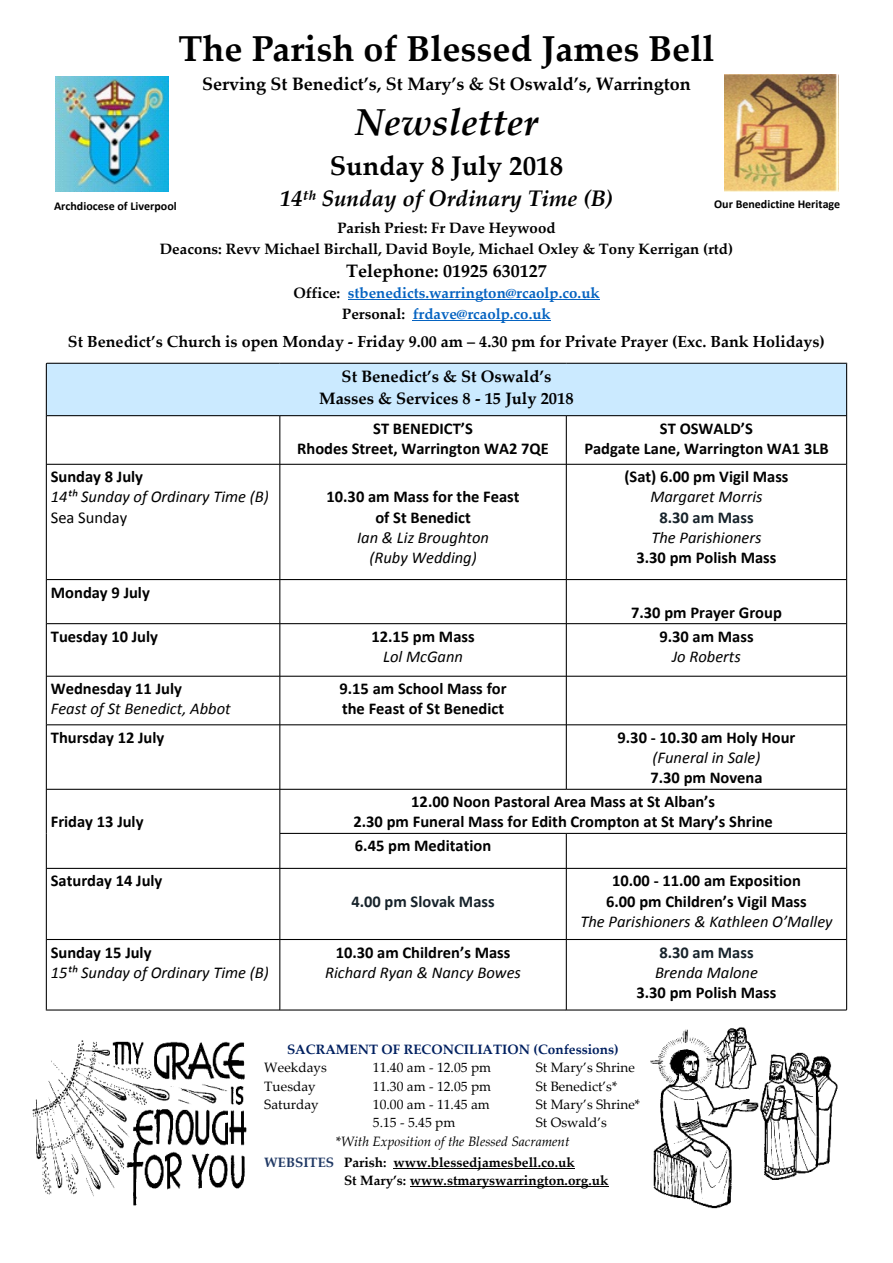
<style>
.page{position:relative;width:893px;height:1263px;background:#fff}
.page>*{position:absolute;margin:0;border:0;box-sizing:border-box;transform-origin:0 0}
.t1{font:italic 700 37.5px "Palatino Linotype";color:#000}
.t2{font:700 36px "Palatino Linotype";color:#000}
.t3{font:700 27px "Palatino Linotype";color:#000}
.t4{font:italic 700 22.5px "Palatino Linotype";color:#000}
.t5{font:700 18px "Palatino Linotype";color:#000}
.t6{font:700 16.5px/20.1px "Calibri";color:#000;text-align:center}
.t7{font:italic 16.5px/20.1px "Calibri";color:#000;text-align:center}
.t8{font:700 16.5px/22.2px "Palatino Linotype";color:#000;text-align:center}
.t9{font:700 16.5px "Calibri";color:#17232b}
.t10{font:16.5px "Calibri";color:#000}
.t11{font:700 16.05px "Palatino Linotype";color:#000}
.t12{font:700 15px/20.2px "Palatino Linotype";color:#000;text-align:center}
.t13{font:700 15px/20.2px "Palatino Linotype";color:#0563c1;text-align:center}
.t14{font:13.5px "Palatino Linotype";color:#000}
.t15{font:700 13.5px/18.3px "Palatino Linotype";color:#000}
.t16{font:italic 13.5px/18.3px "Palatino Linotype";color:#000}
.t17{font:700 13.5px "Palatino Linotype";color:#002060}
.t18{font:700 12px "Calibri";color:#000}
.s1{color:#000}
.s2{font-style:normal}
.s3{color:#1f3864}
</style>
<div class="page">
<img style="left:55px;top:76px;width:114px;height:116px">
<img style="left:725px;top:75px;width:114px;height:116px">
<svg style="left:46px;top:363px;width:801px;height:647px"></svg>
<hr style="left:348px;top:299px;width:252px;height:1px;background:#0563c1">
<hr style="left:413px;top:320px;width:138px;height:1px;background:#0563c1">
<hr style="left:393px;top:1167px;width:182px;height:1px;background:#000">
<hr style="left:410px;top:1186px;width:198px;height:1px;background:#000">
<img style="left:32px;top:1040px;width:215px;height:166px">
<img style="left:650px;top:1027px;width:188px;height:182px">
<h2 class="t2" style="left:179px;top:34px;width:537px">The Parish of Blessed James Bell</h2>
<p class="t5" style="left:202px;top:77px;width:490px">Serving St Benedict’s, St Mary’s &amp; St Oswald’s, Warrington</p>
<h1 class="t1" style="left:355px;top:108px;width:185px">Newsletter</h1>
<h3 class="t3" style="left:330px;top:155px;width:235px">Sunday 8 July 2018</h3>
<h3 class="t4" style="left:280px;top:190px;width:335px">14ᵗffį Sunday of Ordinary Time (B)</h3>
<p class="t18" style="left:54px;top:201px;width:124px">Archdiocese of Liverpool</p>
<p class="t18" style="left:714px;top:199px;width:128px">Our Benedictine Heritage</p>
<p class="t12" style="left:160px;top:220px;width:575px">Parish Priest: Fr Dave Heywood<br>Deacons: Revv Michael Birchall, David Boyle, Michael Oxley &amp; Tony Kerrigan (rtd)</p>
<p class="t5" style="left:346px;top:264px;width:202px">Telephone: 01925 630127</p>
<p class="t13" style="left:293px;top:285px;width:308px"><span class="s1">Office:</span> stbenedicts.warrington@rcaolp.co.uk<br><span class="s1">Personal:</span> frdave@rcaolp.co.uk</p>
<p class="t11" style="left:68px;top:336px;width:758px">St Benedict’s Church is open Monday - Friday 9.00 am – 4.30 pm for Private Prayer (Exc. Bank Holidays)</p>
<p class="t6" style="left:51px;top:468px;width:94px">Sunday 8 July</p>
<p class="t7" style="left:51px;top:488px;width:220px">14th Sunday of Ordinary Time (B)</p>
<p class="t10" style="left:51px;top:510px;width:78px">Sea Sunday</p>
<p class="t6" style="left:51px;top:583px;width:100px">Monday 9 July</p>
<p class="t8" style="left:319px;top:367px;width:256px">St Benedict’s &amp; St Oswald’s<br>Masses &amp; Services 8 - 15 July 2018</p>
<p class="t6" style="left:297px;top:419px;width:253px">ST BENEDICT’S<br>Rhodes Street, Warrington WA2 7QE</p>
<p class="t6" style="left:584px;top:419px;width:246px">ST OSWALD’S<br>Padgate Lane, Warrington WA1 3LB</p>
<p class="t6" style="left:327px;top:488px;width:195px">10.30 am Mass for the Feast of St Benedict</p>
<p class="t7" style="left:357px;top:529px;width:133px">Ian &amp; Liz Broughton (Ruby Wedding)</p>
<p class="t6" style="left:624px;top:468px;width:166px">(Sat) 6.00 pm Vigil Mass</p>
<p class="t7" style="left:650px;top:488px;width:114px">Margaret Morris</p>
<p class="t9" style="left:659px;top:510px;width:96px">8.30 am Mass</p>
<p class="t7" style="left:651px;top:529px;width:112px">The Parishioners</p>
<p class="t6" style="left:636px;top:549px;width:141px">3.30 pm Polish Mass</p>
<p class="t6" style="left:631px;top:603px;width:152px">7.30 pm Prayer Group</p>
<p class="t6" style="left:51px;top:627px;width:109px">Tuesday 10 July</p>
<p class="t6" style="left:371px;top:627px;width:105px">12.15 pm Mass</p>
<p class="t7" style="left:383px;top:648px;width:81px">Lol McGann</p>
<p class="t6" style="left:51px;top:680px;width:133px">Wednesday 11 July</p>
<p class="t7" style="left:51px;top:700px;width:181px">Feast of St Benedict, Abbot</p>
<p class="t6" style="left:339px;top:680px;width:169px;text-align:left">9.15 am School Mass for the Feast of St Benedict</p>
<p class="t6" style="left:659px;top:627px;width:96px">9.30 am Mass</p>
<p class="t7" style="left:672px;top:648px;width:70px">Jo Roberts</p>
<p class="t6" style="left:51px;top:729px;width:115px">Thursday 12 July</p>
<p class="t6" style="left:617px;top:729px;width:179px">9.30 - 10.30 am Holy Hour</p>
<p class="t7" style="left:653px;top:749px;width:109px">(Funeral in Sale)</p>
<p class="t6" style="left:650px;top:769px;width:114px">7.30 pm Novena</p>
<p class="t6" style="left:51px;top:813px;width:94px">Friday 13 July</p>
<p class="t6" style="left:354px;top:793px;width:421px">12.00 Noon Pastoral Area Mass at St Alban’s<br>2.30 pm Funeral Mass for Edith Crompton at St Mary’s Shrine</p>
<p class="t6" style="left:355px;top:837px;width:138px">6.45 pm Meditation</p>
<p class="t6" style="left:51px;top:872px;width:113px">Saturday 14 July</p>
<p class="t6" style="left:51px;top:943px;width:102px">Sunday 15 July</p>
<p class="t7" style="left:51px;top:963px;width:220px">15th Sunday of Ordinary Time (B)</p>
<p class="t9" style="left:351px;top:894px;width:145px">4.00 pm Slovak Mass</p>
<p class="t6" style="left:336px;top:943px;width:176px">10.30 am Children’s Mass</p>
<p class="t7" style="left:325px;top:963px;width:197px">Richard Ryan &amp; Nancy Bowes</p>
<p class="t6" style="left:606px;top:872px;width:202px">10.00 - 11.00 am Exposition<br>6.00 pm Children’s Vigil Mass</p>
<p class="t7" style="left:580px;top:912px;width:254px">The Parishioners &amp; Kathleen O’Malley</p>
<p class="t9" style="left:659px;top:945px;width:96px">8.30 am Mass</p>
<p class="t7" style="left:655px;top:963px;width:104px">Brenda Malone</p>
<p class="t6" style="left:636px;top:984px;width:141px">3.30 pm Polish Mass</p>
<p class="t17" style="left:287px;top:1044px;width:333px">SACRAMENT OF RECONCILIATION (Confessions)</p>
<p class="t14" style="left:264px;top:1062px;width:64px">Weekdays</p>
<p class="t14" style="left:373px;top:1062px;width:120px">11.40 am - 12.05 pm</p>
<p class="t14" style="left:536px;top:1062px;width:101px">St Mary’s Shrine</p>
<p class="t14" style="left:264px;top:1081px;width:53px">Tuesday</p>
<p class="t14" style="left:373px;top:1081px;width:120px">11.30 am - 12.05 pm</p>
<p class="t14" style="left:536px;top:1081px;width:83px">St Benedict’s*</p>
<p class="t14" style="left:264px;top:1099px;width:56px">Saturday</p>
<p class="t14" style="left:373px;top:1099px;width:118px">10.00 am - 11.45 am</p>
<p class="t14" style="left:536px;top:1099px;width:106px">St Mary’s Shrine*</p>
<p class="t14" style="left:373px;top:1117px;width:84px">5.15 - 5.45 pm</p>
<p class="t16" style="left:336px;top:1115px;width:272px;text-indent:200px"><span class="s2">St Oswald’s *</span>With Exposition of the Blessed Sacrament</p>
<p class="t15" style="left:344px;top:1154px;width:266px;text-indent:-80px"><span class="s3">WEBSITES</span> Parish: www.blessedjamesbell.co.uk<br>St Mary’s: www.stmaryswarrington.org.uk</p>
</div>
